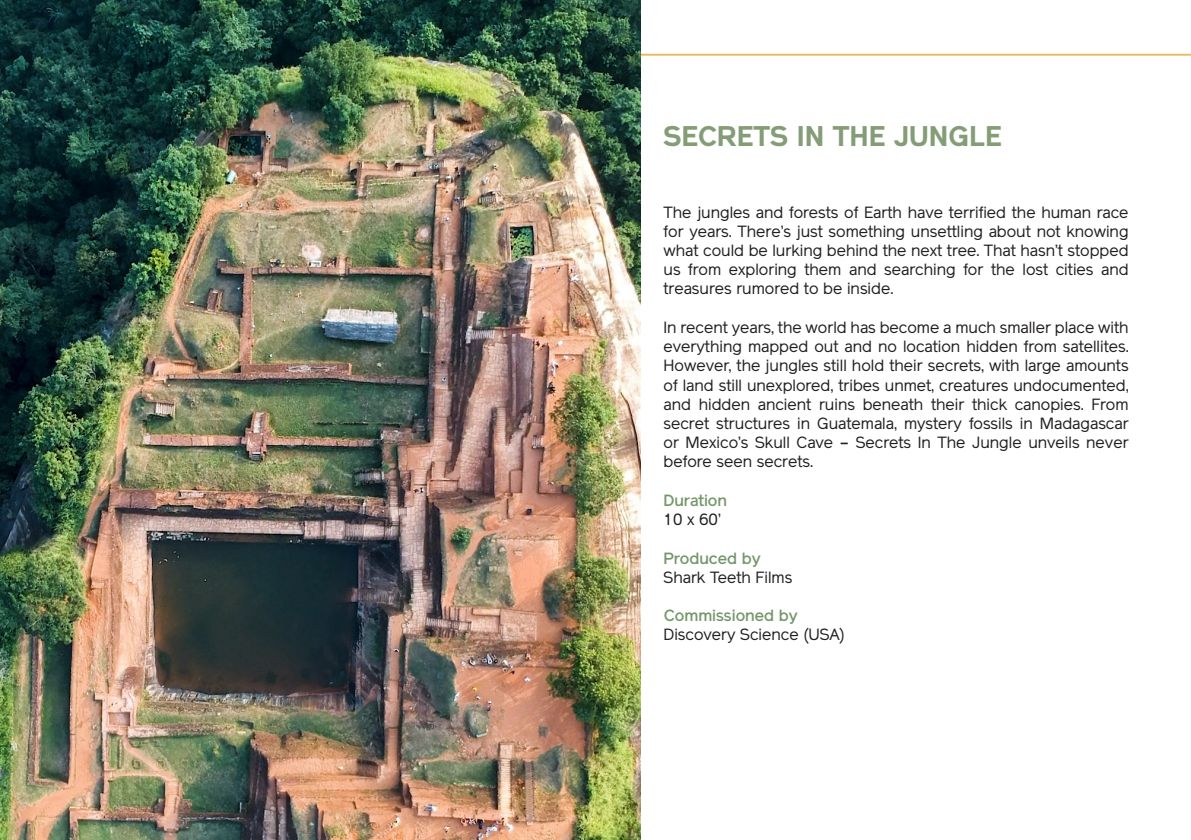
<style>
.page{position:relative;width:1191px;height:840px;background:#fff}
.page>*{position:absolute;margin:0;border:0;box-sizing:border-box;transform-origin:0 0}
.t1{font:700 28px "Reader";color:#859d77}
.t2{font:16px/19.2px "Reader";color:#231f20;text-align:justify}
.t3{font:500 16px "Reader";color:#749769}
</style>
<div class="page">
<hr style="left:0;top:54px;width:1191px;height:2px;background:#e6bf61">
<img style="left:0;top:0;width:640px;height:839px">
<p class="t1" style="left:663px;top:120px;width:339px">SECRETS IN THE JUNGLE</p>
<p class="t2" style="left:663px;top:202px;width:466px">The jungles and forests of Earth have terrified the human race for years. There’s just something unsettling about not knowing what could be lurking behind the next tree. That hasn’t stopped us from exploring them and searching for the lost cities and treasures rumored to be inside.</p>
<p class="t2" style="left:663px;top:317px;width:467px">In recent years, the world has become a much smaller place with everything mapped out and no location hidden from satellites.<br>However, the jungles still hold their secrets, with large amounts of land still unexplored, tribes unmet, creatures undocumented, and hidden ancient ruins beneath their thick canopies. From secret structures in Guatemala, mystery fossils in Madagascar or Mexico’s Skull Cave – Secrets In The Jungle unveils never before seen secrets.</p>
<p class="t3" style="left:663px;top:490px;width:65px">Duration</p>
<p class="t2" style="left:663px;top:509px;width:59px">10 x 60’</p>
<p class="t3" style="left:663px;top:548px;width:99px">Produced by</p>
<p class="t2" style="left:663px;top:567px;width:130px">Shark Teeth Films</p>
<p class="t3" style="left:663px;top:605px;width:136px">Commissioned by</p>
<p class="t2" style="left:663px;top:624px;width:183px">Discovery Science (USA)</p>
</div>
